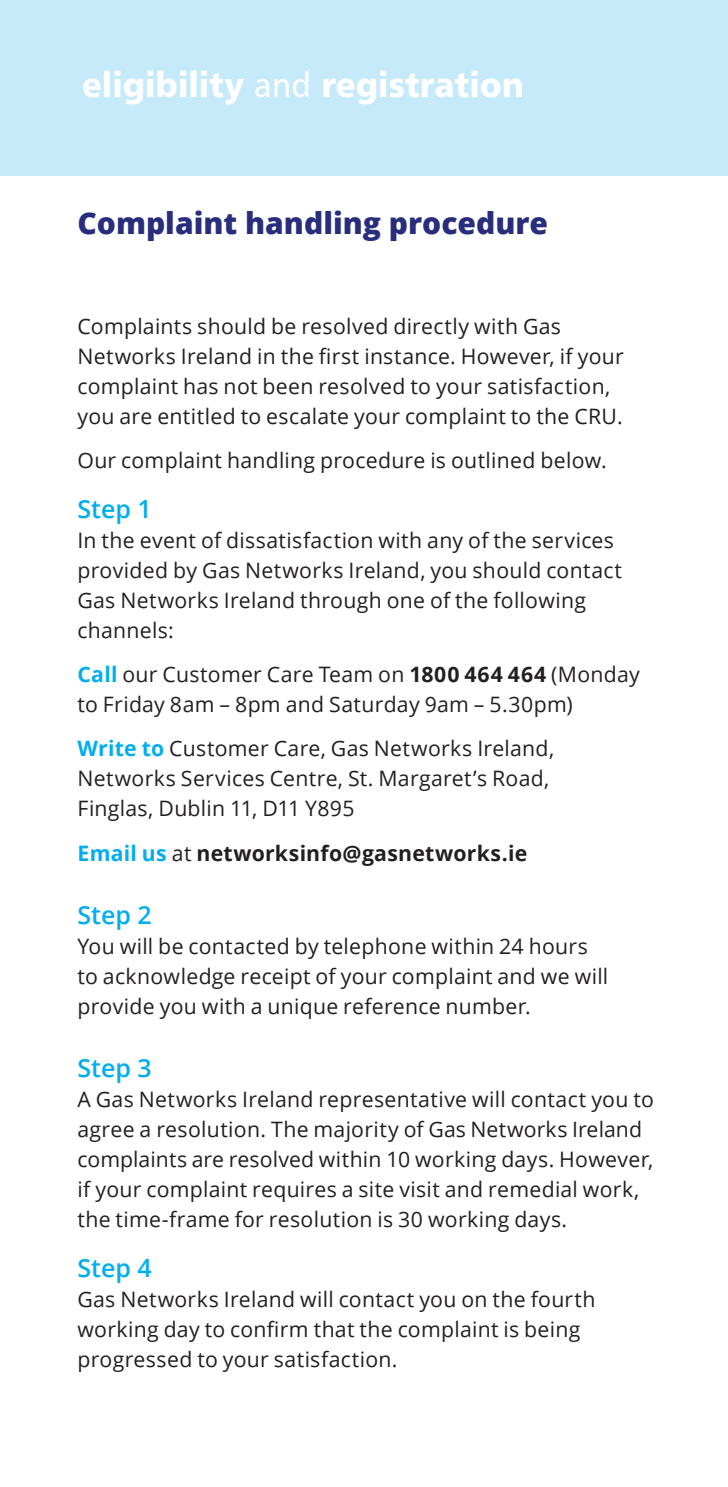
<style>
.page{position:relative;width:728px;height:1487px;background:#fff}
.page>*{position:absolute;margin:0;border:0;box-sizing:border-box;transform-origin:0 0}
.t1{font:35px "Humanist 777 BT Black B";color:#fff;scale:.95 1}
.t2{font:800 30px "Open Sans";color:#292e7c}
.t3{font:600 25px "Open Sans";color:#00aeef}
.t4{font:21.25px/30px "Open Sans";letter-spacing:.015em;color:#231f20}
.t5{font:700 21.25px "Open Sans";letter-spacing:.01em;color:#231f20}
.s1{font-family:"Humanist 777 BT Roman B"}
.s2{font-weight:700;color:#00aeef}
.s3{font-weight:700}
.s4{color:#00aeef}
.s5{font-weight:400}
</style>
<div class="page">
<div style="left:0;top:0;width:728px;height:175px;background:#c6eafa"></div>
<h3 class="t1" style="left:82px;top:63px;width:467px">eligibility <span class="s1">and</span> registration</h3>
<h4 class="t2" style="left:77px;top:200px;width:472px">Complaint handling procedure</h4>
<p class="t4" style="left:77px;top:310px;width:485px">Complaints should be resolved directly with Gas</p>
<p class="t4" style="left:77px;top:340px;width:548px">Networks Ireland in the first instance. However, if your</p>
<p class="t4" style="left:77px;top:370px;width:547px">complaint has not been resolved to your satisfaction, you are entitled to escalate your complaint to the CRU.</p>
<p class="t4" style="left:77px;top:444px;width:531px">Our complaint handling procedure is outlined below.</p>
<h5 class="t3" style="left:77px;top:492px;width:76px">Step 1</h5>
<p class="t4" style="left:77px;top:525px;width:546px">In the event of dissatisfaction with any of the services provided by Gas Networks Ireland, you should contact Gas Networks Ireland through one of the following channels:</p>
<p class="t4" style="left:77px;top:659px;width:564px"><span class="s2">Call</span> our Customer Care Team on <span class="s3">1800 464 464</span> (Monday to Friday 8am – 8pm and Saturday 9am – 5.30pm)</p>
<p class="t4" style="left:77px;top:733px;width:478px"><span class="s2">Write to</span> Customer Care, Gas Networks Ireland,<br>Networks Services Centre, St. Margaret’s Road,<br>Finglas, Dublin 11, D11 Y895</p>
<p class="t5" style="left:77px;top:838px;width:451px"><span class="s4">Email us</span> <span class="s5">at</span> networksinfo@gasnetworks.ie</p>
<h5 class="t3" style="left:77px;top:897px;width:76px">Step 2</h5>
<p class="t4" style="left:77px;top:930px;width:532px">You will be contacted by telephone within 24 hours to acknowledge receipt of your complaint and we will provide you with a unique reference number.</p>
<h5 class="t3" style="left:77px;top:1051px;width:76px">Step 3</h5>
<p class="t4" style="left:77px;top:1084px;width:578px">A Gas Networks Ireland representative will contact you to agree a resolution. The majority of Gas Networks Ireland complaints are resolved within 10 working days. However, if your complaint requires a site visit and remedial work, the time-frame for resolution is 30 working days.</p>
<h5 class="t3" style="left:77px;top:1250px;width:76px">Step 4</h5>
<p class="t4" style="left:77px;top:1283px;width:519px">Gas Networks Ireland will contact you on the fourth</p>
<p class="t4" style="left:77px;top:1313px;width:504px">working day to confirm that the complaint is being</p>
<p class="t4" style="left:77px;top:1343px;width:322px">progressed to your satisfaction.</p>
</div>
